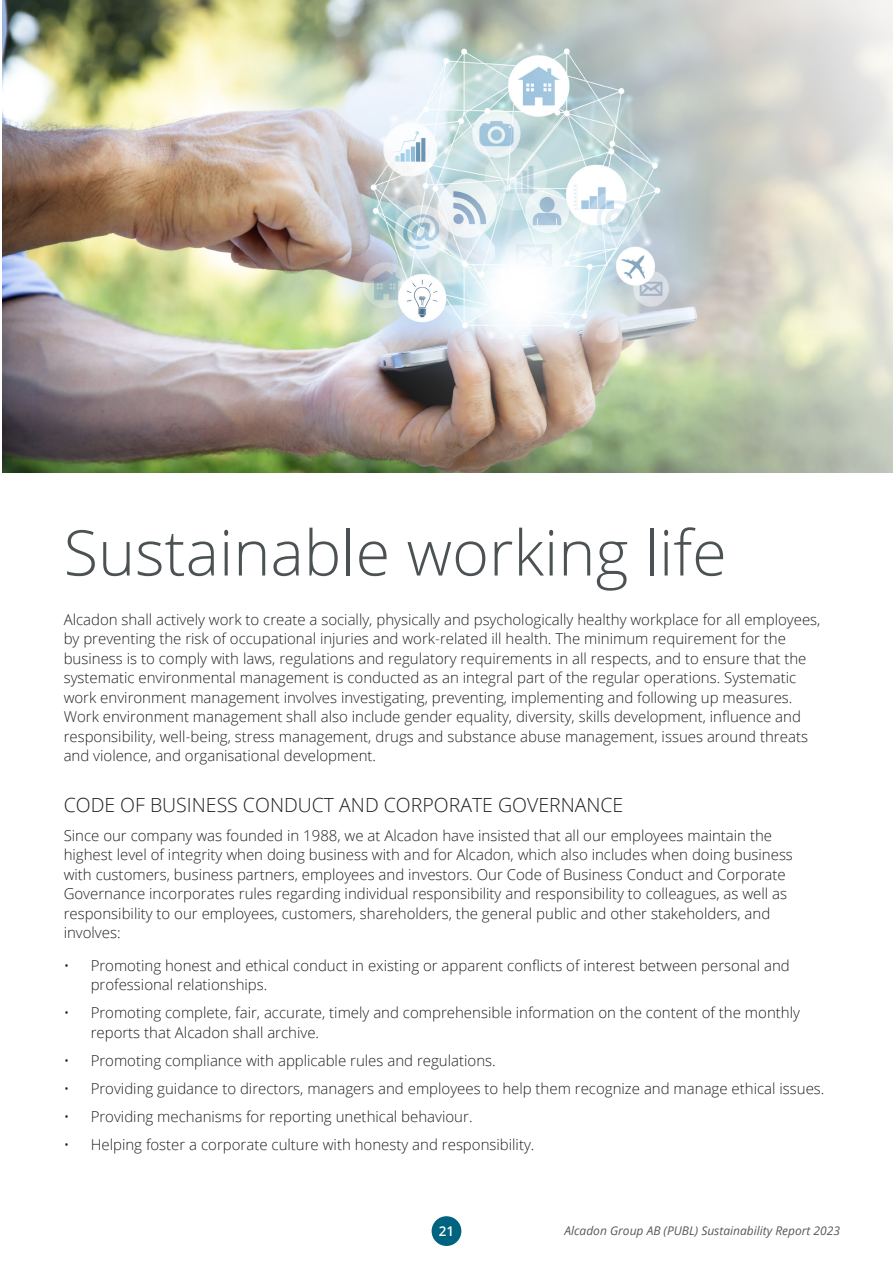
<style>
.page{position:relative;width:893px;height:1263px;background:#fff}
.page>*{position:absolute;margin:0;border:0;box-sizing:border-box;transform-origin:0 0}
.Huvurubrik_svart{font:300 63px "Open Sans";color:#4c5254}
.Rubrik_3{font:300 19.5px "Open Sans";color:#231f20}
.Normal_brödtext{font:300 15px/19.5px "Open Sans";color:#231f20}
.t1{font:600 13.5px "Open Sans";color:#fff}
.t2{font:italic 12px "Open Sans";color:#57585a}
</style>
<div class="page">
<div style="left:432px;top:1216px;width:29px;height:30px;background:#006481;border-radius:50%"></div>
<img style="left:2px;top:0;width:891px;height:472px">
<p class="Huvurubrik_svart" style="left:64px;top:509px;width:665px">Sustainable working life</p>
<p class="Normal_brödtext" style="left:64px;top:609px;width:758px">Alcadon shall actively work to create a socially, physically and psychologically healthy workplace for all employees, by preventing the risk of occupational injuries and work-related ill health. The minimum requirement for the business is to comply with laws, regulations and regulatory requirements in all respects, and to ensure that the systematic environmental management is conducted as an integral part of the regular operations. Systematic work environment management involves investigating, preventing, implementing and following up measures.<br>Work environment management shall also include gender equality, diversity, skills development, influence and responsibility, well-being, stress management, drugs and substance abuse management, issues around threats and violence, and organisational development.</p>
<p class="Rubrik_3" style="left:64px;top:792px;width:561px">CODE OF BUSINESS CONDUCT AND CORPORATE GOVERNANCE</p>
<p class="Normal_brödtext" style="left:64px;top:825px;width:731px">Since our company was founded in 1988, we at Alcadon have insisted that all our employees maintain the highest level of integrity when doing business with and for Alcadon, which also includes when doing business with customers, business partners, employees and investors. Our Code of Business Conduct and Corporate Governance incorporates rules regarding individual responsibility and responsibility to colleagues, as well as responsibility to our employees, customers, shareholders, the general public and other stakeholders, and involves:</p>
<p class="Normal_brödtext" style="left:91px;top:955px;width:701px;text-indent:-27px">• Promoting honest and ethical conduct in existing or apparent conflicts of interest between personal and professional relationships.</p>
<p class="Normal_brödtext" style="left:91px;top:1002px;width:711px;text-indent:-27px">• Promoting complete, fair, accurate, timely and comprehensible information on the content of the monthly reports that Alcadon shall archive.</p>
<p class="Normal_brödtext" style="left:64px;top:1050px;width:434px">• Promoting compliance with applicable rules and regulations.</p>
<p class="Normal_brödtext" style="left:64px;top:1078px;width:762px">• Providing guidance to directors, managers and employees to help them recognize and manage ethical issues.</p>
<p class="Normal_brödtext" style="left:64px;top:1106px;width:410px">• Providing mechanisms for reporting unethical behaviour.</p>
<p class="Normal_brödtext" style="left:64px;top:1134px;width:472px">• Helping foster a corporate culture with honesty and responsibility.</p>
<p class="t1" style="left:439px;top:1222px;width:17px">21</p>
<p class="t2" style="left:564px;top:1223px;width:277px">Alcadon Group AB (PUBL) Sustainability Report 2023</p>
</div>
